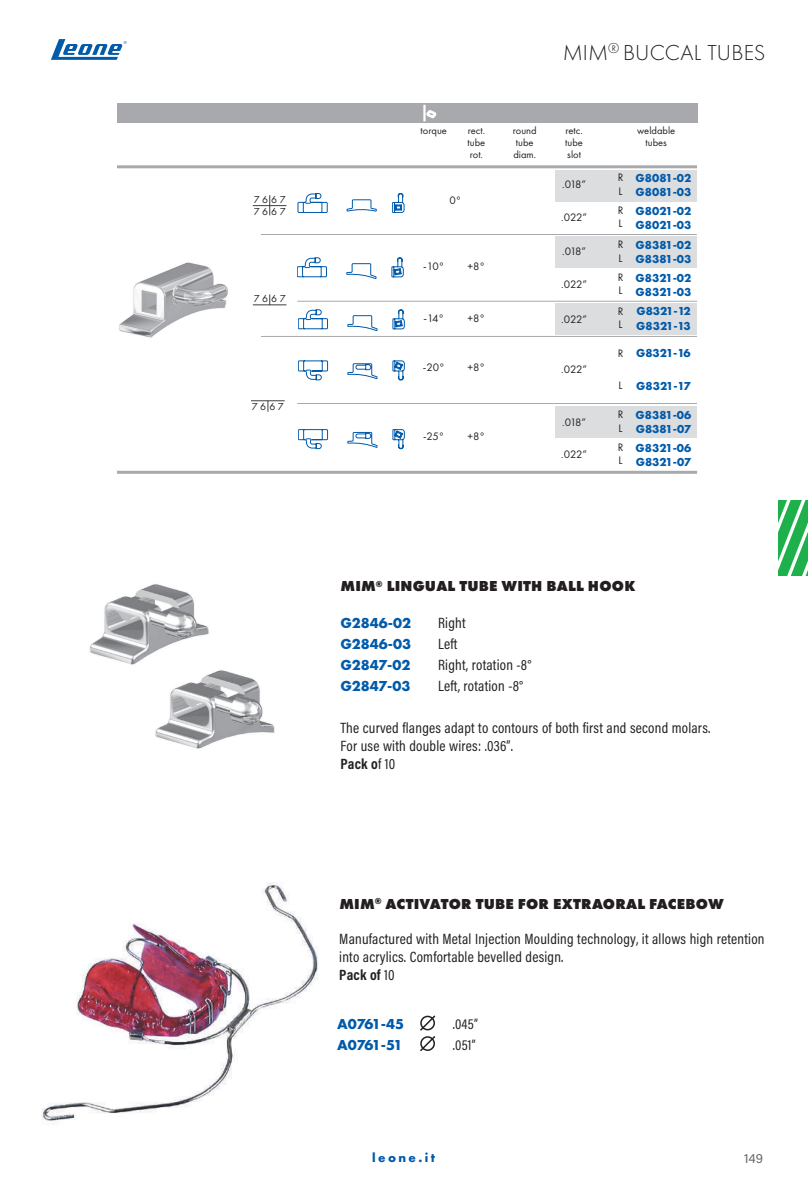
<style>
.page{position:relative;width:808px;height:1191px;background:#fff}
.page>*{position:absolute;margin:0;border:0;box-sizing:border-box;transform-origin:0 0}
.t1{font:300 22.5px "Futura PT";letter-spacing:.01em;color:#231f20}
.t2{font:15px/18px "Acumin Pro Cond";letter-spacing:.015em;color:#231f20}
.t3{font:800 15px "Futura PT";letter-spacing:.01em;color:#231f20}
.t4{font:700 15px "Futura PT";color:#015aaa}
.t5{font:14.55px "Acumin Pro Cond";letter-spacing:.015em;color:#231f20}
.t6{font:13.5px "Acumin Pro";color:#6c6d70}
.t7{font:700 13.2px "Futura PT";letter-spacing:.18em;color:#015aaa}
.t8{font:700 12px/14.4px "Futura PT";color:#015aaa}
.t9{font:11.25px/13.5px "Futura PT";letter-spacing:-.04em;color:#231f20}
.t10{font:10.5px/12px "Futura PT";color:#231f20;text-align:justify}
.s1{font-weight:700}
</style>
<div class="page">
<svg style="left:778px;top:500px;width:30px;height:76px"></svg>
<svg style="left:51px;top:39px;width:76px;height:21px"></svg>
<svg style="left:89px;top:584px;width:120px;height:81px"></svg>
<img style="left:155px;top:670px;width:120px;height:79px">
<img style="left:42px;top:882px;width:277px;height:242px">
<hr style="left:251px;top:400px;width:34px;height:1px;background:#3e3e3f">
<img style="left:119px;top:262px;width:109px;height:76px">
<div style="left:555px;top:170px;width:142px;height:31px;background:#dcdddf"></div>
<div style="left:555px;top:236px;width:142px;height:32px;background:#dcdddf"></div>
<div style="left:555px;top:303px;width:142px;height:32px;background:#dcdddf"></div>
<div style="left:555px;top:406px;width:142px;height:31px;background:#dcdddf"></div>
<svg style="left:298px;top:193px;width:106px;height:20px"></svg>
<svg style="left:297px;top:257px;width:106px;height:22px"></svg>
<svg style="left:298px;top:309px;width:106px;height:22px"></svg>
<svg style="left:298px;top:361px;width:106px;height:19px"></svg>
<svg style="left:298px;top:429px;width:106px;height:20px"></svg>
<hr style="left:117px;top:165px;width:580px;height:3px;background:#a8a9ad">
<hr style="left:261px;top:336px;width:436px;height:1px;background:#a8a9ad">
<hr style="left:261px;top:234px;width:436px;height:1px;background:#a8a9ad">
<hr style="left:297px;top:403px;width:400px;height:1px;background:#a8a9ad">
<hr style="left:117px;top:471px;width:580px;height:3px;background:#a8a9ad">
<hr style="left:297px;top:301px;width:400px;height:1px;background:#a8a9ad">
<div style="left:117px;top:103px;width:580px;height:20px;background:#a8a9ad"></div>
<hr style="left:423px;top:105px;width:3px;height:16px;background:#fff">
<svg style="left:425px;top:108px;width:12px;height:13px"></svg>
<hr style="left:253px;top:304px;width:33px;height:1px;background:#3e3e3f">
<svg style="left:269px;top:195px;width:1px;height:20px"></svg>
<hr style="left:253px;top:205px;width:33px;height:1px;background:#3e3e3f">
<svg style="left:420px;top:1015px;width:16px;height:37px"></svg>
<p class="t10" style="left:254px;top:193px;width:33px;line-height:12.5px">7 6 6 7<br>7 6 6 7</p>
<p class="t10" style="left:254px;top:292px;width:33px">7 6 6 7</p>
<p class="t10" style="left:252px;top:400px;width:33px">7 6 6 7</p>
<h1 class="t1" style="left:563px;top:40px;width:204px">MIM<sup>®</sup> BUCCAL TUBES</h1>
<p class="t10" style="left:421px;top:124px;width:28px">torque</p>
<p class="t10" style="left:467px;top:124px;width:19px">rect. tube rot.</p>
<p class="t10" style="left:513px;top:124px;width:25px;text-align:left">round tube diam.</p>
<p class="t10" style="left:565px;top:124px;width:19px">retc. tube slot</p>
<p class="t10" style="left:637px;top:124px;width:40px;text-align:center">weldable tubes</p>
<p class="t9" style="left:449px;top:193px;width:13px">0°</p>
<p class="t9" style="left:423px;top:260px;width:23px">-10°</p>
<p class="t9" style="left:468px;top:260px;width:19px">+8°</p>
<p class="t9" style="left:423px;top:311px;width:22px">-14°</p>
<p class="t9" style="left:468px;top:311px;width:19px">+8°</p>
<p class="t9" style="left:423px;top:361px;width:23px">-20°</p>
<p class="t9" style="left:468px;top:361px;width:19px">+8°</p>
<p class="t9" style="left:423px;top:429px;width:23px">-25°</p>
<p class="t9" style="left:468px;top:429px;width:19px">+8°</p>
<p class="t9" style="left:562px;top:178px;width:25px">.018”</p>
<p class="t9" style="left:561px;top:210px;width:27px">.022”</p>
<p class="t9" style="left:562px;top:245px;width:25px">.018”</p>
<p class="t9" style="left:561px;top:277px;width:27px">.022”</p>
<p class="t9" style="left:561px;top:312px;width:27px">.022”</p>
<p class="t9" style="left:561px;top:362px;width:27px">.022”</p>
<p class="t9" style="left:562px;top:415px;width:25px">.018”</p>
<p class="t9" style="left:561px;top:447px;width:27px">.022”</p>
<p class="t9" style="left:618px;top:171px;width:7px">R<br>L</p>
<p class="t8" style="left:636px;top:170px;width:57px">G8081-02<br>G8081-03</p>
<p class="t9" style="left:618px;top:203px;width:7px">R<br>L</p>
<p class="t8" style="left:636px;top:203px;width:57px">G8021-02<br>G8021-03</p>
<p class="t9" style="left:618px;top:237px;width:7px">R<br>L</p>
<p class="t8" style="left:636px;top:237px;width:57px">G8381-02<br>G8381-03</p>
<p class="t9" style="left:618px;top:270px;width:7px">R<br>L</p>
<p class="t8" style="left:636px;top:270px;width:57px">G8321-02<br>G8321-03</p>
<p class="t9" style="left:618px;top:304px;width:7px">R<br>L</p>
<p class="t9" style="left:618px;top:346px;width:7px">R</p>
<p class="t9" style="left:618px;top:379px;width:6px">L</p>
<p class="t9" style="left:618px;top:408px;width:7px">R<br>L</p>
<p class="t8" style="left:636px;top:303px;width:56px">G8321-12<br>G8321-13</p>
<p class="t8" style="left:636px;top:346px;width:56px">G8321-16</p>
<p class="t8" style="left:636px;top:378px;width:56px">G8321-17</p>
<p class="t8" style="left:636px;top:407px;width:57px">G8381-06<br>G8381-07</p>
<p class="t9" style="left:618px;top:440px;width:7px">R<br>L</p>
<p class="t8" style="left:636px;top:440px;width:57px">G8321-06<br>G8321-07</p>
<p class="t3" style="left:340px;top:576px;width:296px">MIM<sup>®</sup> LINGUAL TUBE WITH BALL HOOK</p>
<p class="t4" style="left:340px;top:613px;width:72px">G2846-02</p>
<p class="t2" style="left:438px;top:613px;width:29px">Right</p>
<p class="t4" style="left:340px;top:634px;width:72px">G2846-03</p>
<p class="t2" style="left:438px;top:634px;width:21px">Left</p>
<p class="t4" style="left:340px;top:655px;width:72px">G2847-02</p>
<p class="t2" style="left:438px;top:655px;width:95px">Right, rotation -8°</p>
<p class="t4" style="left:340px;top:676px;width:72px">G2847-03</p>
<p class="t2" style="left:438px;top:676px;width:87px">Left, rotation -8°</p>
<p class="t2" style="left:340px;top:718px;width:371px">The curved flanges adapt to contours of both first and second molars.<br>For use with double wires: .036”.<br><span class="s1">Pack o</span>f 10</p>
<p class="t3" style="left:339px;top:894px;width:386px">MIM<sup>®</sup> ACTIVATOR TUBE FOR EXTRAORAL FACEBOW</p>
<p class="t2" style="left:339px;top:929px;width:427px">Manufactured with Metal Injection Moulding technology, it allows high retention into acrylics. Comfortable bevelled design.<br><span class="s1">Pack of</span> 10</p>
<p class="t4" style="left:337px;top:1014px;width:68px">A0761-45</p>
<p class="t5" style="left:453px;top:1014px;width:27px">.045”</p>
<p class="t4" style="left:337px;top:1035px;width:67px">A0761-51</p>
<p class="t5" style="left:453px;top:1035px;width:24px">.051”</p>
<p class="t7" style="left:372px;top:1148px;width:64px">leone.it</p>
<p class="t6" style="left:744px;top:1148px;width:21px">149</p>
</div>
